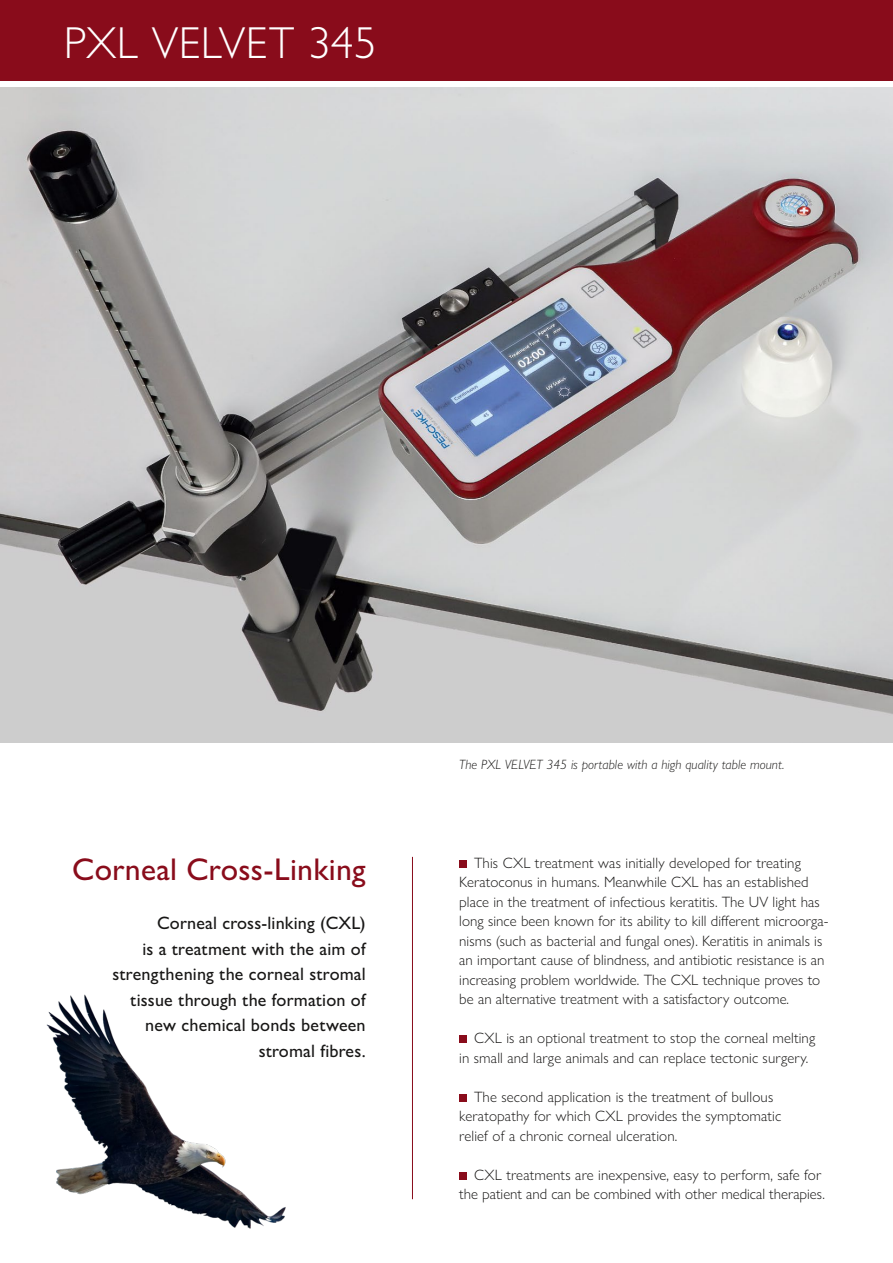
<style>
.page{position:relative;width:893px;height:1263px;background:#fff}
.page>*{position:absolute;margin:0;border:0;box-sizing:border-box;transform-origin:0 0}
.t1{font:300 45px "Gill Sans Nova";letter-spacing:.01em;color:#fff}
.t2{font:500 31.5px "Gill Sans Nova";letter-spacing:.01em;color:#890c1b}
.t3{font:500 18px/25.5px "Gill Sans Nova";letter-spacing:.01em;color:#181716;text-align:right}
.t4{font:300 15px/19.5px "Gill Sans Nova";letter-spacing:.005em;color:#181716}
.t5{font:italic 300 13.5px "Gill Sans Nova";letter-spacing:.005em;color:#181716}
</style>
<div class="page">
<img style="left:0;top:87px;width:893px;height:655px">
<div style="left:0;top:0;width:893px;height:81px;background:#890c1b"></div>
<div style="left:459px;top:860px;width:8px;height:8px;background:#890c1b"></div>
<div style="left:459px;top:1035px;width:8px;height:8px;background:#890c1b"></div>
<div style="left:459px;top:1094px;width:8px;height:8px;background:#890c1b"></div>
<div style="left:459px;top:1172px;width:8px;height:8px;background:#890c1b"></div>
<hr style="left:412px;top:857px;width:1px;height:342px;background:#890c1b">
<img style="left:46px;top:994px;width:240px;height:235px">
<h1 class="t1" style="left:64px;top:16px;width:314px">PXL VELVET 345</h1>
<h2 class="t2" style="left:72px;top:850px;width:295px">Corneal Cross-Linking</h2>
<p class="t3" style="left:112px;top:910px;width:255px">Corneal cross-linking (CXL)<br>is a treatment with the aim of strengthening the corneal stromal tissue through the formation of new chemical bonds between stromal fibres.</p>
<p class="t5" style="left:459px;top:756px;width:327px">The PXL VELVET 345 is portable with a high quality table mount.</p>
<p class="t4" style="left:459px;top:853px;width:371px;text-indent:15px">This CXL treatment was initially developed for treating Keratoconus in humans. Meanwhile CXL has an established place in the treatment of infectious keratitis. The UV light has long since been known for its ability to kill different microorga&shy;nisms (such as bacterial and fungal ones). Keratitis in animals is an important cause of blindness, and antibiotic resistance is an increasing problem worldwide. The CXL technique proves to be an alternative treatment with a satisfactory outcome.</p>
<p class="t4" style="left:459px;top:1028px;width:358px;text-indent:15px">CXL is an optional treatment to stop the corneal melting in small and large animals and can replace tectonic surgery.</p>
<p class="t4" style="left:459px;top:1087px;width:324px;text-indent:15px">The second application is the treatment of bullous keratopathy for which CXL provides the symptomatic relief of a chronic corneal ulceration.</p>
<p class="t4" style="left:459px;top:1165px;width:367px;text-align:right">CXL treatments are inexpensive, easy to perform, safe for the patient and can be combined with other medical therapies.</p>
</div>
